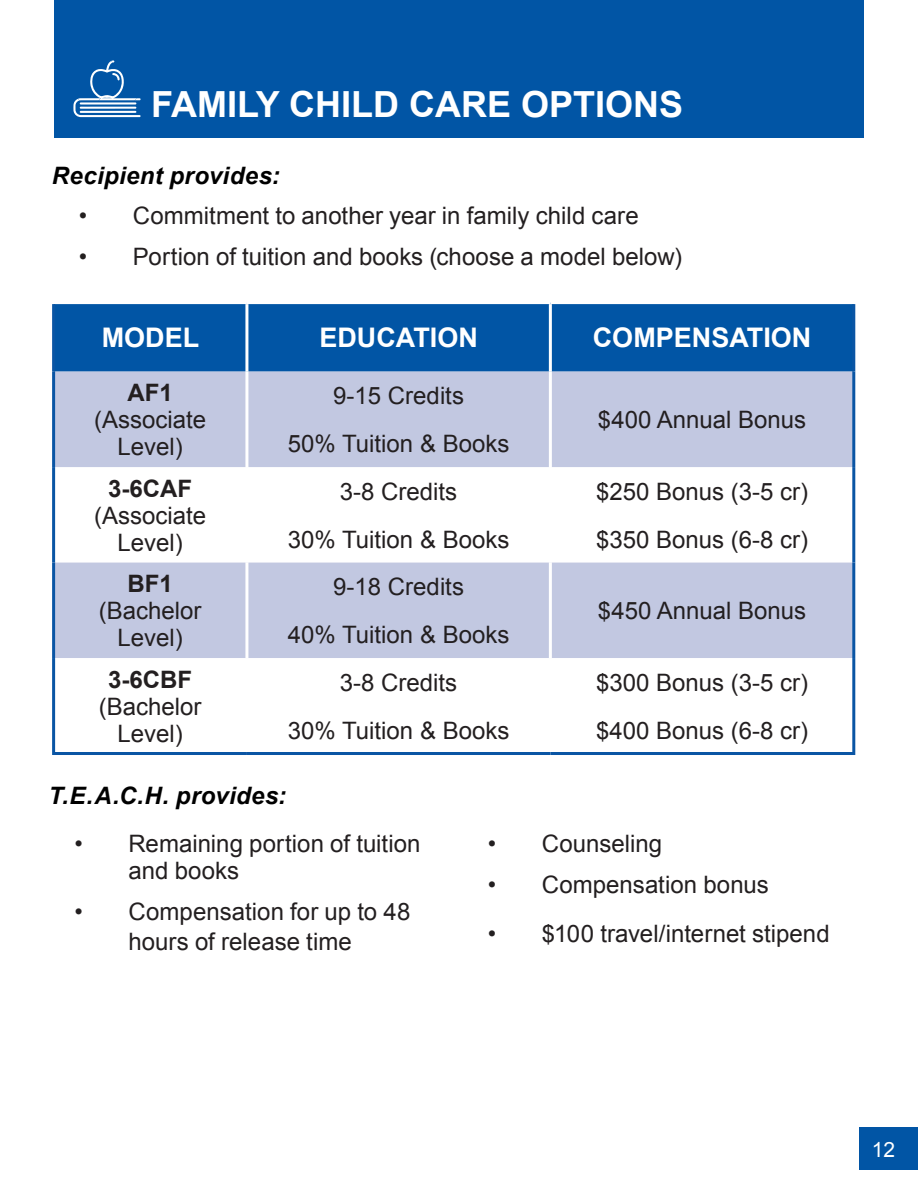
<style>
.page{position:relative;width:918px;height:1188px;background:#fff}
.page>*{position:absolute;margin:0;border:0;box-sizing:border-box;transform-origin:0 0}
.t1{font:700 36px "Arial";color:#fff}
.Table_Headers{font:700 27px "Arial";color:#fff}
.Table_Headers-2{font:24px/27px "Arial";color:#231f20;text-align:center}
.t2{font:italic 700 24px "Arial";letter-spacing:.015em;color:#000}
.Table_Headers-3{font:700 24px "Arial";color:#231f20}
.t3{font:21px "Arial";color:#fff}
</style>
<div class="page">
<div style="left:860px;top:1127px;width:58px;height:42px;background:#0155a5"></div>
<div style="left:54px;top:0;width:810px;height:138px;background:#0155a5"></div>
<div style="left:55px;top:304px;width:797px;height:68px;background:#0155a5"></div>
<svg style="left:55px;top:372px;width:797px;height:286px;fill:#c2c8e1"></svg>
<hr style="left:245px;top:304px;width:3px;height:68px;background:#fff">
<hr style="left:549px;top:304px;width:3px;height:68px;background:#fff">
<hr style="left:245px;top:372px;width:3px;height:95px;background:#fff">
<hr style="left:549px;top:372px;width:3px;height:95px;background:#fff">
<hr style="left:245px;top:467px;width:3px;height:96px;background:#fff">
<hr style="left:549px;top:467px;width:3px;height:96px;background:#fff">
<hr style="left:245px;top:563px;width:3px;height:95px;background:#fff">
<hr style="left:549px;top:563px;width:3px;height:95px;background:#fff">
<hr style="left:52px;top:372px;width:3px;height:95px;background:#0a55a4">
<hr style="left:852px;top:372px;width:3px;height:95px;background:#0a55a4">
<hr style="left:52px;top:563px;width:3px;height:95px;background:#0a55a4">
<hr style="left:852px;top:563px;width:3px;height:95px;background:#0a55a4">
<hr style="left:52px;top:658px;width:3px;height:94px;background:#0a55a4">
<hr style="left:52px;top:752px;width:195px;height:3px;background:#0a55a4">
<hr style="left:247px;top:752px;width:303px;height:3px;background:#0a55a4">
<hr style="left:852px;top:658px;width:3px;height:94px;background:#0a55a4">
<hr style="left:550px;top:752px;width:305px;height:3px;background:#0a55a4">
<hr style="left:52px;top:304px;width:3px;height:68px;background:#0a55a4">
<hr style="left:852px;top:304px;width:3px;height:68px;background:#0a55a4">
<hr style="left:52px;top:467px;width:3px;height:96px;background:#0a55a4">
<hr style="left:852px;top:467px;width:3px;height:96px;background:#0a55a4">
<svg style="left:73px;top:60px;width:68px;height:57px"></svg>
<p class="t1" style="left:151px;top:81px;width:534px">FAMILY CHILD CARE OPTIONS</p>
<p class="t2" style="left:52px;top:159px;width:229px">Recipient provides:</p>
<p class="Table_Headers-2" style="left:79px;top:203px;width:561px">• Commitment to another year in family child care</p>
<p class="Table_Headers-2" style="left:79px;top:243px;width:605px">• Portion of tuition and books (choose a model below)</p>
<p class="Table_Headers" style="left:102px;top:320px;width:99px">MODEL</p>
<p class="Table_Headers" style="left:319px;top:320px;width:160px">EDUCATION</p>
<p class="Table_Headers" style="left:593px;top:320px;width:220px">COMPENSATION</p>
<p class="Table_Headers-3" style="left:128px;top:377px;width:47px">AF1</p>
<p class="Table_Headers-2" style="left:94px;top:406px;width:114px">(Associate<br>Level)</p>
<p class="Table_Headers-2" style="left:333px;top:382px;width:132px">9-15 Credits</p>
<p class="Table_Headers-2" style="left:288px;top:430px;width:223px">50% Tuition &amp; Books</p>
<p class="Table_Headers-2" style="left:598px;top:406px;width:210px">$400 Annual Bonus</p>
<p class="Table_Headers-3" style="left:108px;top:472px;width:85px">3-6CAF</p>
<p class="Table_Headers-2" style="left:94px;top:502px;width:114px">(Associate<br>Level)</p>
<p class="Table_Headers-3" style="left:128px;top:568px;width:47px">BF1</p>
<p class="Table_Headers-2" style="left:99px;top:597px;width:104px">(Bachelor<br>Level)</p>
<p class="Table_Headers-3" style="left:108px;top:663px;width:85px">3-6CBF</p>
<p class="Table_Headers-2" style="left:99px;top:693px;width:104px">(Bachelor<br>Level)</p>
<p class="Table_Headers-2" style="left:340px;top:478px;width:119px">3-8 Credits</p>
<p class="Table_Headers-2" style="left:288px;top:526px;width:223px">30% Tuition &amp; Books</p>
<p class="Table_Headers-2" style="left:333px;top:573px;width:132px">9-18 Credits</p>
<p class="Table_Headers-2" style="left:288px;top:621px;width:223px">40% Tuition &amp; Books</p>
<p class="Table_Headers-2" style="left:340px;top:669px;width:119px">3-8 Credits</p>
<p class="Table_Headers-2" style="left:288px;top:717px;width:223px">30% Tuition &amp; Books</p>
<p class="Table_Headers-2" style="left:596px;top:478px;width:214px">$250 Bonus (3-5 cr)</p>
<p class="Table_Headers-2" style="left:596px;top:526px;width:214px">$350 Bonus (6-8 cr)</p>
<p class="Table_Headers-2" style="left:598px;top:597px;width:210px">$450 Annual Bonus</p>
<p class="Table_Headers-2" style="left:596px;top:669px;width:214px">$300 Bonus (3-5 cr)</p>
<p class="Table_Headers-2" style="left:596px;top:717px;width:214px">$400 Bonus (6-8 cr)</p>
<p class="t2" style="left:49px;top:779px;width:239px">T.E.A.C.H. provides:</p>
<p class="Table_Headers-2" style="left:129px;top:831px;width:294px;text-align:left;text-indent:-54px">• Remaining portion of tuition and books</p>
<p class="Table_Headers-2" style="left:75px;top:897px;width:337px;line-height:30px">• Compensation for up to 48 hours of release time</p>
<p class="Table_Headers-2" style="left:488px;top:831px;width:176px">• Counseling</p>
<p class="Table_Headers-2" style="left:488px;top:871px;width:283px">• Compensation bonus</p>
<p class="Table_Headers-2" style="left:488px;top:921px;width:343px">• $100 travel/internet stipend</p>
<p class="t3" style="left:872px;top:1136px;width:25px">12</p>
</div>
